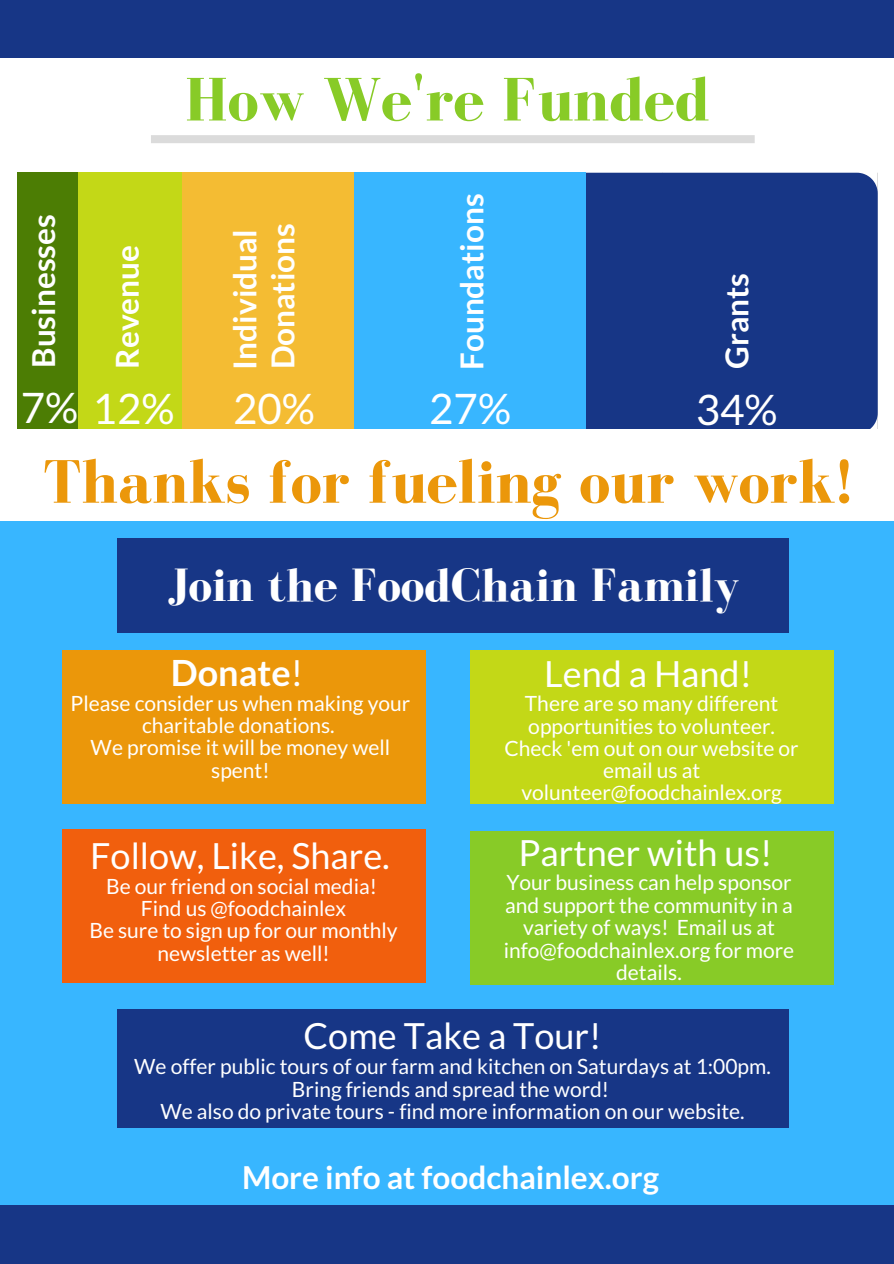
<style>
.page{position:relative;width:894px;height:1264px;background:#fff}
.page>*{position:absolute;margin:0;border:0;box-sizing:border-box;transform-origin:0 0}
.t1{font:700 63px "Bodoni FLF";color:#eb970a}
.t2{font:700 63px "Bodoni FLF";color:#88cb27}
.t3{font:700 48px "Bodoni FLF";color:#fff}
.t4{font:42px "Lato";color:#fff}
.t5{font:36px "Lato";color:#fff}
.t6{font:700 36px "Lato";color:#fff}
.t7{font:700 31.5px/37.8px "Lato";color:#fff}
.t8{font:21px/22.4px "Lato";color:#fff;text-align:center}
.s1{font-weight:400}
</style>
<div class="page">
<div style="left:0;top:1203px;width:893px;height:60px;background:#173686"></div>
<div style="left:585px;top:173px;width:292px;height:256px;background:#173686"></div>
<div style="left:18px;top:173px;width:567px;height:261px;background:#38b6ff"></div>
<div style="left:18px;top:173px;width:335px;height:261px;background:#f4bc33"></div>
<div style="left:18px;top:173px;width:163px;height:261px;background:#c3d817"></div>
<div style="left:18px;top:173px;width:60px;height:261px;background:#4c7d04"></div>
<div style="left:0;top:489px;width:893px;height:715px;background:#38b6ff"></div>
<div style="left:117px;top:538px;width:671px;height:94px;background:#173686"></div>
<div style="left:62px;top:650px;width:363px;height:154px;background:#eb970a"></div>
<div style="left:0;top:429px;width:893px;height:92px;background:#fff"></div>
<div style="left:0;top:0;width:893px;height:57px;background:#173686"></div>
<div style="left:151px;top:135px;width:603px;height:8px;background:#dbdbdb"></div>
<div style="left:117px;top:1009px;width:671px;height:119px;background:#173686"></div>
<div style="left:62px;top:828px;width:363px;height:154px;background:#f15f0d"></div>
<div style="left:469px;top:831px;width:364px;height:153px;background:#88cb27"></div>
<div style="left:469px;top:650px;width:364px;height:154px;background:#c3d817"></div>
<h1 class="t2" style="left:184px;top:65px;width:526px">How We're Funded</h1>
<h3 class="t7" style="left:24px;top:368px;width:155px;rotate:-90deg">Businesses</h3>
<h3 class="t7" style="left:225px;top:369px;width:148px;rotate:-90deg">Individual<br>Donations</h3>
<h3 class="t7" style="left:108px;top:369px;width:125px;rotate:-90deg">Revenue</h3>
<h3 class="t7" style="left:452px;top:370px;width:178px;rotate:-90deg">Foundations</h3>
<h3 class="t7" style="left:717px;top:369px;width:98px;rotate:-90deg">Grants</h3>
<h3 class="t4" style="left:21px;top:382px;width:155px">7% 12%</h3>
<h3 class="t4" style="left:233px;top:382px;width:83px">20%</h3>
<h3 class="t4" style="left:429px;top:382px;width:83px">27%</h3>
<h3 class="t4" style="left:695px;top:383px;width:83px">34%</h3>
<h1 class="t1" style="left:43px;top:447px;width:810px">Thanks for fueling our work!</h1>
<h2 class="t3" style="left:168px;top:559px;width:572px">Join the FoodChain Family</h2>
<h3 class="t6" style="left:171px;top:650px;width:134px">Donate<span class="s1">!</span></h3>
<p class="t8" style="left:71px;top:691px;width:341px">Please consider us when making your charitable donations.<br>We promise it will be money well spent!</p>
<h3 class="t5" style="left:90px;top:833px;width:301px">Follow, Like, Share.</h3>
<p class="t8" style="left:89px;top:874px;width:310px">Be our friend on social media!<br>Find us @foodchainlex<br>Be sure to sign up for our monthly newsletter as well!</p>
<h3 class="t5" style="left:544px;top:651px;width:209px">Lend a Hand!</h3>
<p class="t8" style="left:504px;top:692px;width:295px">There are so many different opportunities to volunteer.<br>Check 'em out on our website or email us at volunteer@foodchainlex.org</p>
<h3 class="t5" style="left:518px;top:830px;width:255px">Partner with us!</h3>
<p class="t8" style="left:503px;top:871px;width:292px">Your business can help sponsor and support the community in a variety of ways! Email us at info@foodchainlex.org for more details.</p>
<h3 class="t5" style="left:303px;top:1012px;width:299px">Come Take a Tour!</h3>
<p class="t8" style="left:134px;top:1053px;width:638px;line-height:23px">We offer public tours of our farm and kitchen on Saturdays at 1:00pm.<br>Bring friends and spread the word!<br>We also do private tours - find more information on our website.</p>
<h3 class="t7" style="left:242px;top:1157px;width:418px">More info at foodchainlex.org</h3>
</div>
